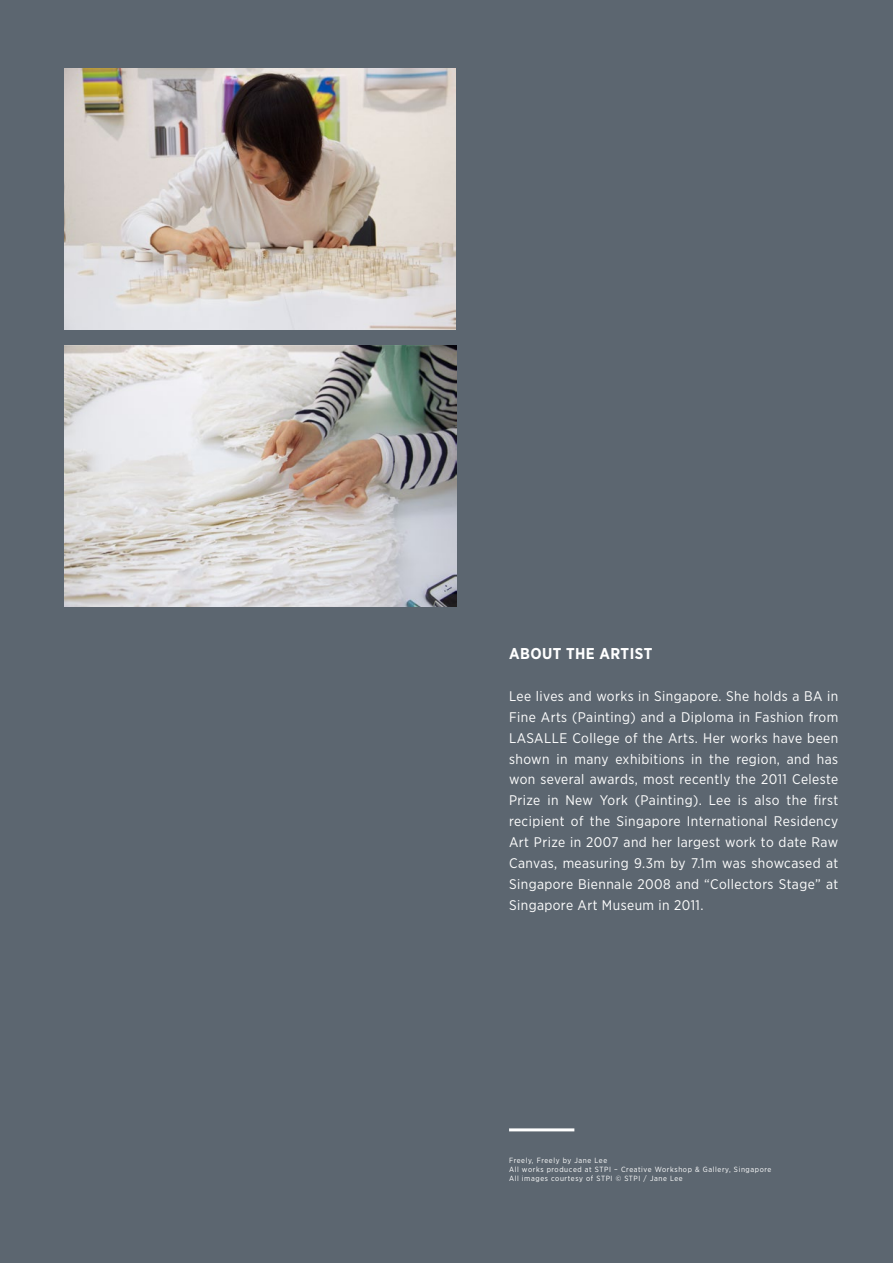
<style>
.page{position:relative;width:893px;height:1263px;background:#5c6670}
.page>*{position:absolute;margin:0;border:0;box-sizing:border-box;transform-origin:0 0}
.t1{font:700 15.6px "Gotham Narrow";letter-spacing:.03em;color:#fff}
.t2{font:13.95px/20.9px "Gotham Narrow";letter-spacing:.03em;color:#fff;text-align:justify}
.t3{font:7.5px/9px "Gotham Narrow";letter-spacing:.08em;color:#fff}
</style>
<div class="page">
<hr style="left:509px;top:1128px;width:65px;height:3px;background:#fff">
<img style="left:64px;top:345px;width:392px;height:262px">
<img style="left:64px;top:69px;width:391px;height:260px">
<p class="t1" style="left:509px;top:643px;width:145px">ABOUT THE ARTIST</p>
<p class="t2" style="left:509px;top:685px;width:331px">Lee lives and works in Singapore. She holds a BA in Fine Arts (Painting) and a Diploma in Fashion from LASALLE College of the Arts. Her works have been shown in many exhibitions in the region, and has won several awards, most recently the 2011 Celeste Prize in New York (Painting). Lee is also the first recipient of the Singapore International Residency Art Prize in 2007 and her largest work to date Raw Canvas, measuring 9.3m by 7.1m was showcased at Singapore Biennale 2008 and “Collectors Stage” at Singapore Art Museum in 2011.</p>
<p class="t3" style="left:509px;top:1155px;width:264px">Freely, Freely by Jane Lee<br>All works produced at STPI – Creative Workshop &amp; Gallery, Singapore<br>All images courtesy of STPI © STPI / Jane Lee</p>
</div>
